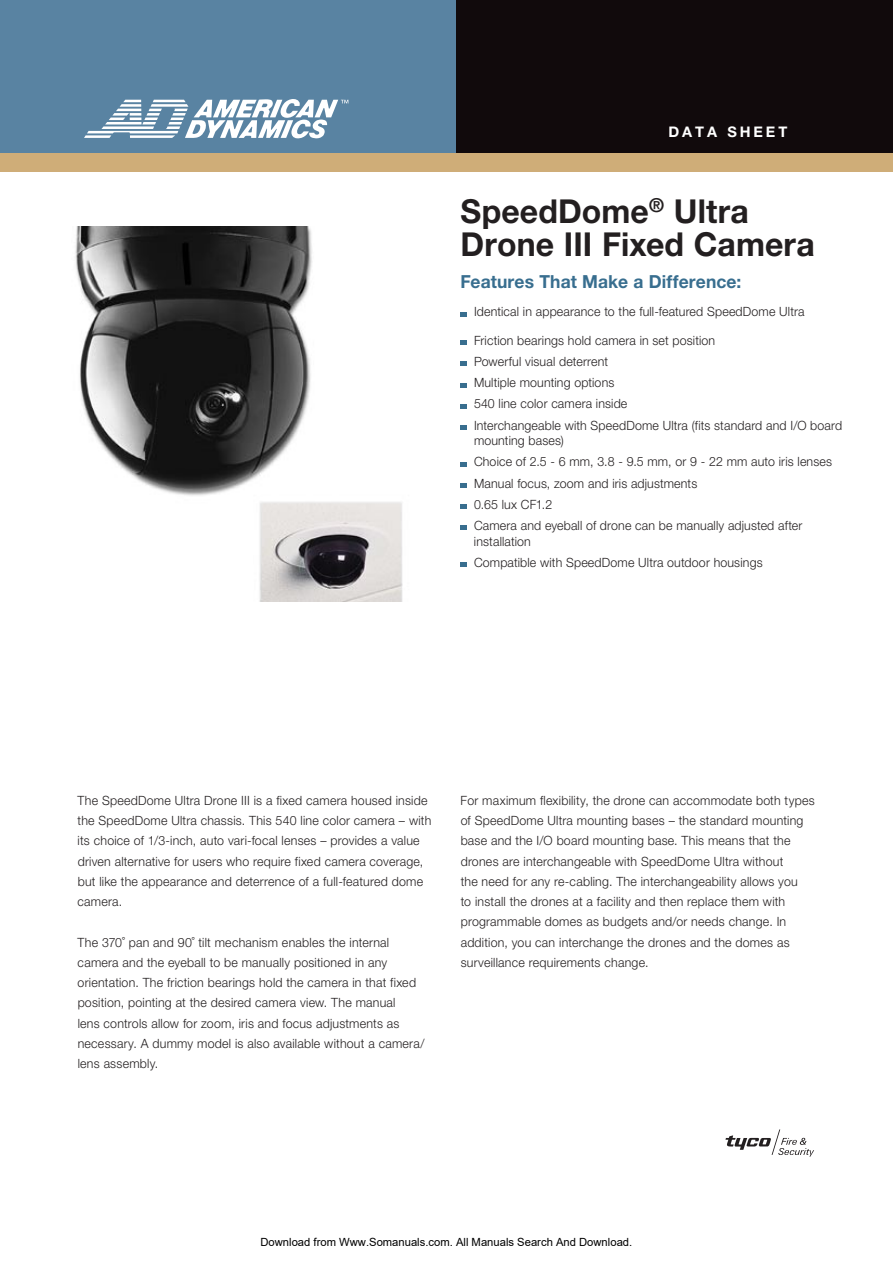
<style>
.page{position:relative;width:893px;height:1263px;background:#fff}
.page>*{position:absolute;margin:0;border:0;box-sizing:border-box;transform-origin:0 0}
.t1{font:700 33px/33px "Helvetica Neue LT Pro";color:#231f20}
.t2{font:700 18px "Helvetica Neue LT Pro";letter-spacing:.005em;color:#386e8f}
.t3{font:700 14.7px "Helvetica Neue LT Pro";letter-spacing:.2em;color:#fff}
.t4{font:300 12.75px/20.2px "Helvetica Neue LT Pro";letter-spacing:.015em;color:#231f20}
.t5{font:11.25px "Arial";color:#000}
</style>
<div class="page">
<div style="left:455px;top:0;width:438px;height:153px;background:#110a0c"></div>
<div style="left:0;top:153px;width:893px;height:18px;background:#cfad78"></div>
<div style="left:0;top:0;width:455px;height:153px;background:#5983a2"></div>
<svg style="left:84px;top:99px;width:264px;height:39px"></svg>
<svg style="left:725px;top:1129px;width:89px;height:28px"></svg>
<img style="left:75px;top:226px;width:328px;height:375px">
<svg style="left:460px;top:312px;width:7px;height:4px"></svg>
<svg style="left:460px;top:340px;width:7px;height:5px"></svg>
<svg style="left:460px;top:362px;width:7px;height:4px"></svg>
<svg style="left:460px;top:383px;width:7px;height:4px"></svg>
<svg style="left:460px;top:404px;width:7px;height:4px"></svg>
<svg style="left:460px;top:425px;width:7px;height:5px"></svg>
<svg style="left:460px;top:462px;width:7px;height:4px"></svg>
<svg style="left:460px;top:483px;width:7px;height:5px"></svg>
<svg style="left:460px;top:504px;width:7px;height:5px"></svg>
<svg style="left:460px;top:525px;width:7px;height:5px"></svg>
<svg style="left:460px;top:562px;width:7px;height:5px"></svg>
<p class="t3" style="left:668px;top:123px;width:117px">DATa sheet</p>
<h1 class="t1" style="left:460px;top:194px;width:356px">SpeedDome<sup>®</sup> Ultra<br>Drone III Fixed Camera</h1>
<h2 class="t2" style="left:460px;top:270px;width:282px">Features That Make a Difference:</h2>
<p class="t4" style="left:474px;top:301px;width:332px">Identical in appearance to the full-featured SpeedDome Ultra</p>
<p class="t4" style="left:474px;top:330px;width:370px;line-height:21.1px">Friction bearings hold camera in set position<br>Powerful visual deterrent<br>Multiple mounting options<br>540 line color camera inside<br>Interchangeable with SpeedDome Ultra (fits standard and I/O board</p>
<p class="t4" style="left:474px;top:430px;width:360px;line-height:21.1px">mounting bases)<br>Choice of 2.5 - 6 mm, 3.8 - 9.5 mm, or 9 - 22 mm auto iris lenses Manual focus, zoom and iris adjustments<br>0.65 lux CF1.2<br>Camera and eyeball of drone can be manually adjusted after</p>
<p class="t4" style="left:474px;top:530px;width:290px;line-height:21.1px">installation<br>Compatible with SpeedDome Ultra outdoor housings</p>
<p class="t4" style="left:78px;top:790px;width:355px">The SpeedDome Ultra Drone III is a fixed camera housed inside the SpeedDome Ultra chassis. This 540 line color camera – with its choice of 1/3-inch, auto vari-focal lenses – provides a value driven alternative for users who require fixed camera coverage, but like the appearance and deterrence of a full-featured dome camera.</p>
<p class="t4" style="left:78px;top:932px;width:348px">The 370˚ pan and 90˚ tilt mechanism enables the internal camera and the eyeball to be manually positioned in any orientation. The friction bearings hold the camera in that fixed position, pointing at the desired camera view. The manual<br>lens controls allow for zoom, iris and focus adjustments as necessary. A dummy model is also available without a camera/ lens assembly.</p>
<p class="t4" style="left:461px;top:790px;width:356px">For maximum flexibility, the drone can accommodate both types of SpeedDome Ultra mounting bases – the standard mounting base and the I/O board mounting base. This means that the drones are interchangeable with SpeedDome Ultra without<br>the need for any re-cabling. The interchangeability allows you<br>to install the drones at a facility and then replace them with programmable domes as budgets and/or needs change. In addition, you can interchange the drones and the domes as surveillance requirements change.</p>
<p class="t5" style="left:260px;top:1235px;width:373px">Download from Www.Somanuals.com. All Manuals Search And Download.</p>
</div>
